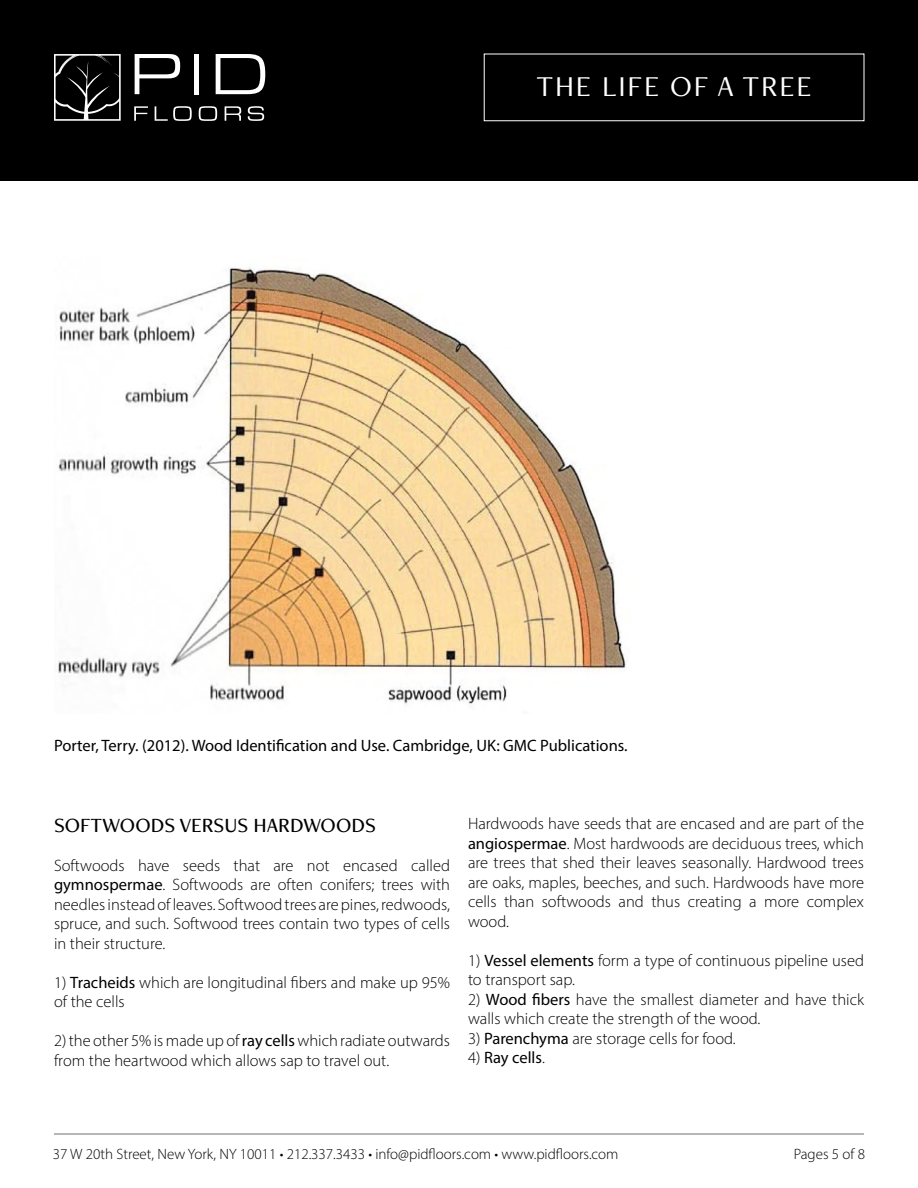
<style>
.page{position:relative;width:918px;height:1188px;background:#fff}
.page>*{position:absolute;margin:0;border:0;box-sizing:border-box;transform-origin:0 0}
.t1{font:30px "Freight Neo Pro";letter-spacing:.06em;color:#fff}
.t2{font:500 21px "Freight Neo Pro";color:#000}
.t3{font:300 16.5px/19.5px "Myriad Pro";color:#000}
.t4{font:16.5px "Myriad Pro";color:#000}
.t5{font:300 15px "Myriad Pro";color:#000}
.s1{font-weight:400}
.s2{font-weight:300}
</style>
<div class="page">
<div style="left:0;top:0;width:918px;height:181px;background:#000"></div>
<svg style="left:135px;top:54px;width:45px;height:40px"></svg>
<div style="left:194px;top:54px;width:5px;height:40px;background:#fff"></div>
<svg style="left:216px;top:54px;width:49px;height:40px"></svg>
<svg style="left:134px;top:106px;width:14px;height:15px"></svg>
<svg style="left:155px;top:106px;width:37px;height:15px"></svg>
<svg style="left:199px;top:106px;width:18px;height:15px"></svg>
<svg style="left:225px;top:106px;width:16px;height:15px"></svg>
<svg style="left:248px;top:106px;width:16px;height:15px"></svg>
<svg style="left:54px;top:54px;width:67px;height:67px"></svg>
<hr style="left:54px;top:1134px;width:810px;height:1px;background:#6d6e71">
<img style="left:58px;top:268px;width:570px;height:439px">
<p class="t1" style="left:537px;top:66px;width:277px">THE LIFE OF A TREE</p>
<p class="t4" style="left:54px;top:735px;width:575px">Porter, Terry. (2012). Wood Identification and Use. Cambridge, UK: GMC Publications.</p>
<p class="t2" style="left:54px;top:811px;width:324px">SOFTWOODS VERSUS HARDWOODS</p>
<p class="t3" style="left:54px;top:855px;width:398px;text-align:justify">Softwoods have seeds that are not encased called <span class="s1">gymnospermae</span>. Softwoods are often conifers; trees with needles instead of leaves. Softwood trees are pines, redwoods, spruce, and such. Softwood trees contain two types of cells in their structure.</p>
<p class="t3" style="left:54px;top:972px;width:397px">1) <span class="s1">Tracheids</span> which are longitudinal fibers and make up 95% of the cells</p>
<p class="t3" style="left:54px;top:1031px;width:398px">2) the other 5% is made up of <span class="s1">ray cells</span> which radiate outwards from the heartwood which allows sap to travel out.</p>
<p class="t3" style="left:468px;top:814px;width:398px;text-align:justify">Hardwoods have seeds that are encased and are part of the <span class="s1">angiospermae</span>. Most hardwoods are deciduous trees, which are trees that shed their leaves seasonally. Hardwood trees are oaks, maples, beeches, and such. Hardwoods have more cells than softwoods and thus creating a more complex wood.</p>
<p class="t3" style="left:468px;top:950px;width:398px">1) <span class="s1">Vessel elements</span> form a type of continuous pipeline used to transport sap.</p>
<p class="t3" style="left:468px;top:989px;width:398px">2) <span class="s1">Wood fibers</span> have the smallest diameter and have thick walls which create the strength of the wood.</p>
<p class="t3" style="left:468px;top:1028px;width:269px">3) <span class="s1">Parenchyma</span> are storage cells for food.</p>
<p class="t4" style="left:468px;top:1047px;width:78px"><span class="s2">4)</span> Ray cells<span class="s2">.</span></p>
<p class="t5" style="left:53px;top:1145px;width:567px">37 W 20th Street, New York, NY 10011 • 212.337.3433 • info@pidfloors.com • www.pidfloors.com</p>
<p class="t5" style="left:794px;top:1145px;width:73px">Pages 5 of 8</p>
</div>
